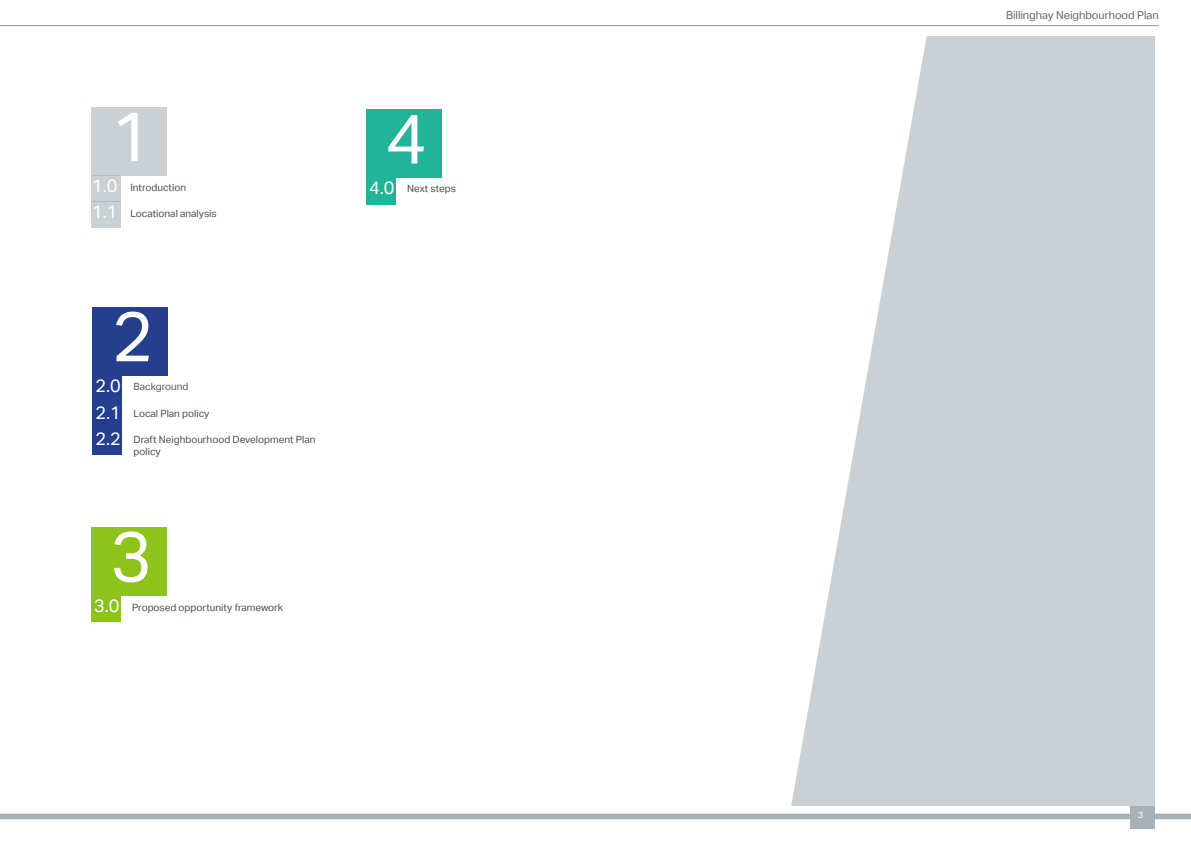
<style>
.page{position:relative;width:1191px;height:842px;background:#fff}
.page>*{position:absolute;margin:0;border:0;box-sizing:border-box;transform-origin:0 0}
.t1{font:70px "AECOM Sans";color:#fff}
.t2{font:18px/26.2px "AECOM Sans";color:#fff}
.t3{font:11px "AECOM Sans";color:#636366}
.t4{font:10px/12px "AECOM Sans";color:#524a47}
.t5{font:10px "AECOM Sans";color:#57585a}
.t6{font:9px "AECOM Sans";color:#fff}
</style>
<div class="page">
<hr style="left:0;top:25px;width:1158px;height:1px;background:#939598">
<div style="left:0;top:814px;width:1191px;height:5px;background:#a8b1b7"></div>
<div style="left:1130px;top:806px;width:25px;height:22px;background:#a8b1b7"></div>
<div style="left:91px;top:107px;width:75px;height:69px;background:#cad0d3"></div>
<div style="left:92px;top:307px;width:76px;height:69px;background:#253f8e"></div>
<div style="left:366px;top:109px;width:75px;height:69px;background:#21b499"></div>
<div style="left:91px;top:527px;width:75px;height:69px;background:#8cc41b"></div>
<div style="left:92px;top:402px;width:30px;height:27px;background:#253f8e"></div>
<div style="left:92px;top:375px;width:30px;height:27px;background:#253f8e"></div>
<div style="left:91px;top:176px;width:29px;height:26px;background:#cad0d3"></div>
<div style="left:91px;top:202px;width:29px;height:26px;background:#cad0d3"></div>
<div style="left:366px;top:178px;width:29px;height:26px;background:#21b499"></div>
<div style="left:92px;top:429px;width:30px;height:26px;background:#253f8e"></div>
<div style="left:91px;top:596px;width:29px;height:26px;background:#8cc41b"></div>
<svg style="left:791px;top:36px;width:364px;height:770px;fill:#cad0d3"></svg>
<h1 class="t1" style="left:111px;top:96px;width:43px">1</h1>
<h1 class="t1" style="left:386px;top:98px;width:43px">4</h1>
<h2 class="t2" style="left:92px;top:172px;width:27px">1.0<br>1.1</h2>
<h2 class="t2" style="left:369px;top:175px;width:27px">4.0</h2>
<p class="t4" style="left:130px;top:181px;width:57px">Introduction</p>
<p class="t4" style="left:130px;top:207px;width:88px">Locational analysis</p>
<p class="t4" style="left:407px;top:183px;width:50px">Next steps</p>
<h1 class="t1" style="left:112px;top:296px;width:43px">2</h1>
<h2 class="t2" style="left:96px;top:373px;width:27px">2.0</h2>
<p class="t5" style="left:133px;top:380px;width:56px">Background</p>
<h2 class="t2" style="left:96px;top:399px;width:27px">2.1</h2>
<p class="t4" style="left:133px;top:408px;width:77px">Local Plan policy</p>
<h2 class="t2" style="left:96px;top:426px;width:27px">2.2</h2>
<p class="t4" style="left:133px;top:433px;width:183px">Draft Neighbourhood Development Plan policy</p>
<h1 class="t1" style="left:111px;top:516px;width:43px">3</h1>
<h2 class="t2" style="left:94px;top:593px;width:27px">3.0</h2>
<p class="t4" style="left:132px;top:601px;width:152px">Proposed opportunity framework</p>
<p class="t3" style="left:1006px;top:9px;width:154px">Billinghay Neighbourhood Plan</p>
<p class="t6" style="left:1138px;top:810px;width:7px">3</p>
</div>
